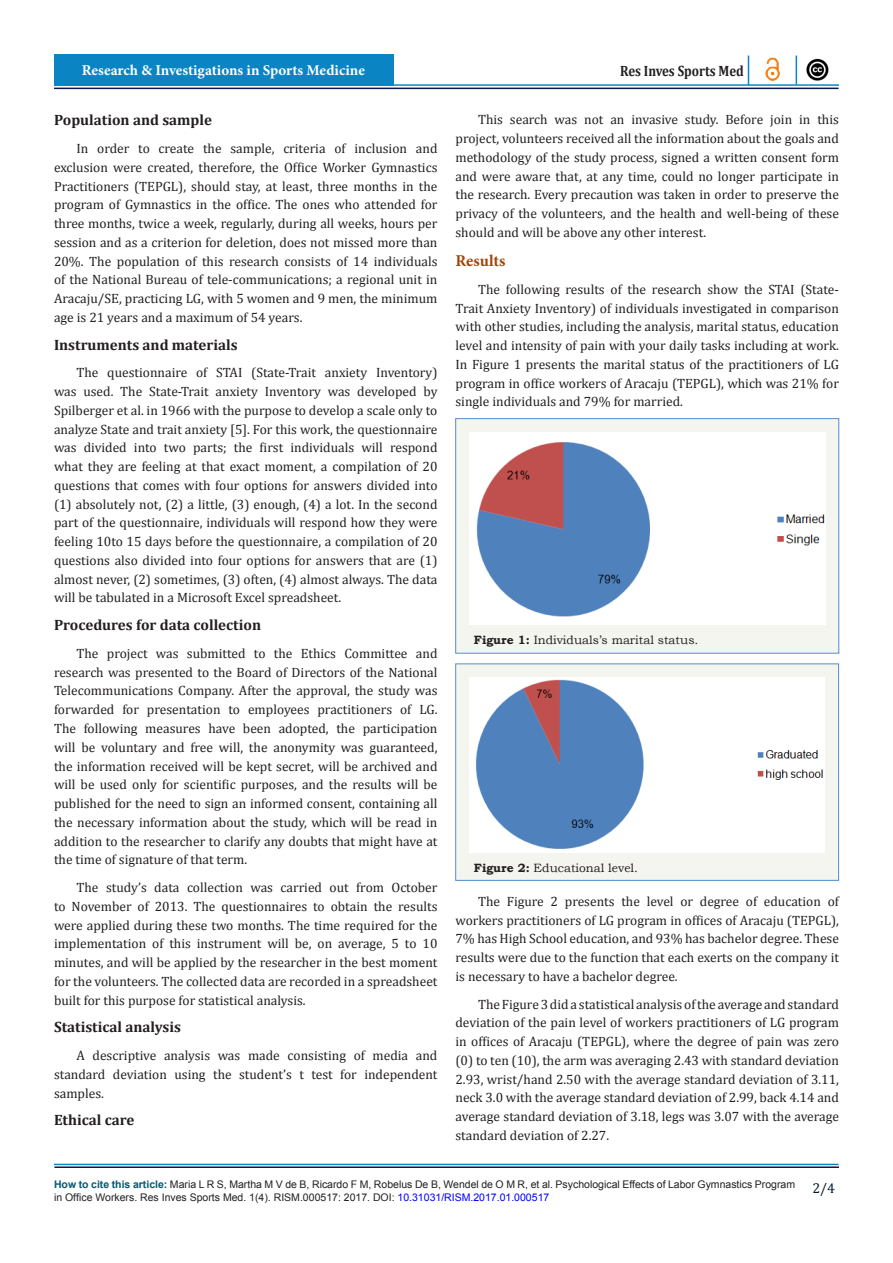
<style>
.page{position:relative;width:893px;height:1263px;background:#fff}
.page>*{position:absolute;margin:0;border:0;box-sizing:border-box;transform-origin:0 0}
.t1{font:700 16.5px "Minion Pro";color:#a14307}
.t2{font:700 15px "Cambria";color:#231f20}
.t3{font:700 15px "Minion Pro";color:#fff}
.t4{font:700 15px "Cambria";color:#231f20;scale:.86 1}
.t5{font:14.25px "Cambria";color:#021c2d}
.t6{font:13.5px/18.8px "Cambria";color:#231f20;text-align:justify}
.t7{font:12px "Bookman Old Style";color:#231f20}
.t8{font:10.5px/13.5px "Arial";color:#231f20}
.s1{font-weight:700}
.s2{font-weight:700;color:#045874}
.s3{color:#00f}
</style>
<div class="page">
<hr style="left:54px;top:1164px;width:785px;height:1px;background:#0b88c4">
<hr style="left:54px;top:1166px;width:785px;height:2px;background:#0b184f">
<hr style="left:54px;top:88px;width:785px;height:1px;background:#0b184f">
<hr style="left:206px;top:84px;width:633px;height:2px;background:#0b88c4">
<div style="left:54px;top:54px;width:339px;height:32px;background:#0b84c4"></div>
<svg style="left:748px;top:56px;width:1px;height:28px"></svg>
<svg style="left:796px;top:56px;width:1px;height:28px"></svg>
<img style="left:765px;top:58px;width:15px;height:23px">
<img style="left:806px;top:58px;width:22px;height:23px">
<div style="left:456px;top:419px;width:383px;height:234px;background:#f5f5f0"></div>
<div style="left:455px;top:418px;width:384px;height:235px;border:1px solid #548dd4"></div>
<img style="left:469px;top:432px;width:356px;height:192px">
<div style="left:456px;top:664px;width:383px;height:216px;background:#f5f5f0"></div>
<div style="left:455px;top:664px;width:384px;height:216px;border:1px solid #548dd4"></div>
<img style="left:470px;top:677px;width:354px;height:175px">
<p class="t3" style="left:82px;top:60px;width:285px">Research &amp; Investigations in Sports Medicine</p>
<p class="t2" style="left:54px;top:110px;width:160px">Population and sample</p>
<p class="t6" style="left:54px;top:139px;width:385px;text-indent:22px">In order to create the sample, criteria of inclusion and exclusion were created, therefore, the Office Worker Gymnastics Practitioners (TEPGL), should stay, at least, three months in the program of Gymnastics in the office. The ones who attended for three months, twice a week, regularly, during all weeks, hours per session and as a criterion for deletion, does not missed more than 20%. The population of this research consists of 14 individuals of the National Bureau of tele-communications; a regional unit in Aracaju/SE, practicing LG, with 5 women and 9 men, the minimum age is 21 years and a maximum of 54 years.</p>
<p class="t2" style="left:54px;top:334px;width:185px">Instruments and materials</p>
<p class="t6" style="left:54px;top:363px;width:385px;text-indent:22px">The questionnaire of STAI (State-Trait anxiety Inventory) was used. The State-Trait anxiety Inventory was developed by Spilberger et al. in 1966 with the purpose to develop a scale only to analyze State and trait anxiety [5]. For this work, the questionnaire was divided into two parts; the first individuals will respond what they are feeling at that exact moment, a compilation of 20 questions that comes with four options for answers divided into (1) absolutely not, (2) a little, (3) enough, (4) a lot. In the second part of the questionnaire, individuals will respond how they were feeling 10to 15 days before the questionnaire, a compilation of 20 questions also divided into four options for answers that are (1) almost never, (2) sometimes, (3) often, (4) almost always. The data will be tabulated in a Microsoft Excel spreadsheet.</p>
<p class="t2" style="left:54px;top:614px;width:209px">Procedures for data collection</p>
<p class="t6" style="left:54px;top:644px;width:385px;text-indent:22px">The project was submitted to the Ethics Committee and research was presented to the Board of Directors of the National Telecommunications Company. After the approval, the study was forwarded for presentation to employees practitioners of LG.<br>The following measures have been adopted, the participation will be voluntary and free will, the anonymity was guaranteed, the information received will be kept secret, will be archived and will be used only for scientific purposes, and the results will be published for the need to sign an informed consent, containing all the necessary information about the study, which will be read in addition to the researcher to clarify any doubts that might have at the time of signature of that term.</p>
<p class="t6" style="left:54px;top:878px;width:385px;text-indent:22px">The study’s data collection was carried out from October to November of 2013. The questionnaires to obtain the results were applied during these two months. The time required for the implementation of this instrument will be, on average, 5 to 10 minutes, and will be applied by the researcher in the best moment for the volunteers. The collected data are recorded in a spreadsheet built for this purpose for statistical analysis.</p>
<p class="t2" style="left:54px;top:1016px;width:129px">Statistical analysis</p>
<p class="t6" style="left:54px;top:1046px;width:385px;text-indent:22px">A descriptive analysis was made consisting of media and standard deviation using the student’s t test for independent samples.</p>
<p class="t2" style="left:54px;top:1109px;width:82px">Ethical care</p>
<p class="t4" style="left:620px;top:61px;width:145px">Res Inves Sports Med</p>
<p class="t6" style="left:455px;top:110px;width:385px;text-indent:22px">This search was not an invasive study. Before join in this project, volunteers received all the information about the goals and methodology of the study process, signed a written consent form and were aware that, at any time, could no longer participate in the research. Every precaution was taken in order to preserve the privacy of the volunteers, and the health and well-being of these should and will be above any other interest.</p>
<p class="t1" style="left:455px;top:249px;width:51px">Results</p>
<p class="t6" style="left:455px;top:280px;width:385px;text-indent:22px">The following results of the research show the STAI (State-Trait Anxiety Inventory) of individuals investigated in comparison with other studies, including the analysis, marital status, education level and intensity of pain with your daily tasks including at work.<br>In Figure 1 presents the marital status of the practitioners of LG program in office workers of Aracaju (TEPGL), which was 21% for single individuals and 79% for married.</p>
<p class="t7" style="left:474px;top:632px;width:226px"><span class="s1">Figure 1:</span> Individuals’s marital status.</p>
<p class="t7" style="left:474px;top:860px;width:166px"><span class="s1">Figure 2:</span> Educational level.</p>
<p class="t6" style="left:455px;top:892px;width:385px;text-indent:22px">The Figure 2 presents the level or degree of education of workers practitioners of LG program in offices of Aracaju (TEPGL), 7% has High School education, and 93% has bachelor degree. These results were due to the function that each exerts on the company it is necessary to have a bachelor degree.</p>
<p class="t6" style="left:455px;top:994px;width:385px;text-indent:22px">The Figure 3 did a statistical analysis of the average and standard deviation of the pain level of workers practitioners of LG program in offices of Aracaju (TEPGL), where the degree of pain was zero (0) to ten (10), the arm was averaging 2.43 with standard deviation 2.93, wrist/hand 2.50 with the average standard deviation of 3.11, neck 3.0 with the average standard deviation of 2.99, back 4.14 and average standard deviation of 3.18, legs was 3.07 with the average standard deviation of 2.27.</p>
<p class="t8" style="left:54px;top:1177px;width:743px"><span class="s2">How to cite this article:</span> Maria L R S, Martha M V de B, Ricardo F M, Robelus De B, Wendel de O M R, et al. Psychological Effects of Labor Gymnastics Program in Office Workers. Res Inves Sports Med. 1(4). RISM.000517: 2017. DOI: <span class="s3">10.31031/RISM.2017.01.000517</span></p>
<p class="t5" style="left:812px;top:1180px;width:24px">2/4</p>
</div>
